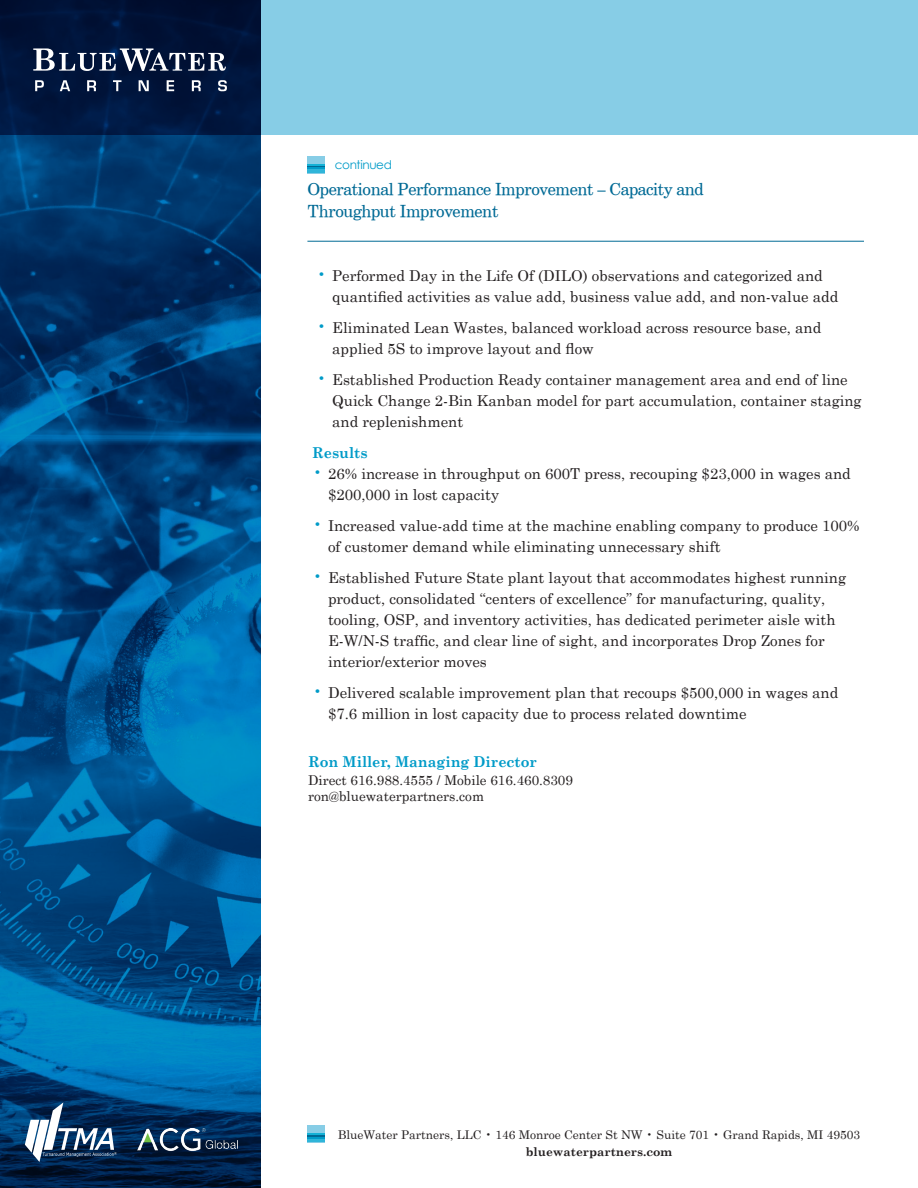
<style>
.page{position:relative;width:918px;height:1188px;background:#fff}
.page>*{position:absolute;margin:0;border:0;box-sizing:border-box;transform-origin:0 0}
.t1{font:16.5px/22.5px "Century Schoolbook BT";letter-spacing:-.02em;color:#006a95}
.t2{font:15px/21px "Century Schoolbook";color:#231f20}
.t3{font:700 15px "Century Schoolbook";color:#009bc8;scale:.96 1}
.t4{font:13.5px "Century Schoolbook";color:#231f20}
.t5{font:12px "Century Schoolbook";color:#231f20}
.t6{font:700 12px "Century Schoolbook";color:#231f20}
.t7{font:12px "Century Gothic";letter-spacing:-.03em;color:#009bc8}
.s1{font-size:18px;color:#009bc8}
</style>
<div class="page">
<svg style="left:0;top:135px;width:260px;height:1053px;background:#004c84"></svg>
<div style="left:260px;top:0;width:658px;height:135px;background:#87cde6"></div>
<div style="left:0;top:0;width:260px;height:135px;background:linear-gradient(to bottom,#000f32,#001943)"></div>
<hr style="left:307px;top:241px;width:557px;height:1px;background:#006a95">
<svg style="left:33px;top:48px;width:193px;height:23px"></svg>
<svg style="left:35px;top:80px;width:9px;height:11px"></svg>
<svg style="left:60px;top:80px;width:10px;height:11px"></svg>
<svg style="left:87px;top:80px;width:9px;height:11px"></svg>
<svg style="left:113px;top:80px;width:9px;height:11px"></svg>
<svg style="left:139px;top:80px;width:10px;height:11px"></svg>
<svg style="left:167px;top:80px;width:7px;height:11px"></svg>
<svg style="left:192px;top:80px;width:9px;height:11px"></svg>
<svg style="left:218px;top:80px;width:9px;height:11px"></svg>
<hr style="left:308px;top:1140px;width:17px;height:3px;background:#87cde6">
<hr style="left:308px;top:1138px;width:17px;height:3px;background:#2fb5d9">
<div style="left:308px;top:1126px;width:17px;height:7px;background:#87cde6"></div>
<svg style="left:308px;top:1133px;width:17px;height:5px"></svg>
<svg style="left:308px;top:172px;width:17px;height:2px"></svg>
<hr style="left:308px;top:169px;width:17px;height:3px;background:#2fb5d9">
<div style="left:308px;top:157px;width:17px;height:7px;background:#87cde6"></div>
<svg style="left:308px;top:164px;width:17px;height:5px"></svg>
<svg style="left:25px;top:1102px;width:91px;height:60px"></svg>
<img style="left:137px;top:1129px;width:101px;height:27px">
<p class="t7" style="left:335px;top:157px;width:59px">continued</p>
<p class="t1" style="left:307px;top:178px;width:398px">Operational Performance Improvement – Capacity and<br>Throughput Improvement</p>
<p class="t2" style="left:332px;top:265px;width:508px;text-indent:-16px"><span class="s1">•</span> Performed Day in the Life Of (DILO) observations and categorized and quantified activities as value add, business value add, and non-value add</p>
<p class="t2" style="left:332px;top:317px;width:491px;text-indent:-16px"><span class="s1">•</span> Eliminated Lean Wastes, balanced workload across resource base, and applied 5S to improve layout and flow</p>
<p class="t2" style="left:332px;top:369px;width:531px;text-indent:-16px"><span class="s1">•</span> Established Production Ready container management area and end of line<br>Quick Change 2-Bin Kanban model for part accumulation, container staging and replenishment</p>
<p class="t3" style="left:312px;top:444px;width:59px">Results</p>
<p class="t2" style="left:328px;top:463px;width:524px;text-indent:-16px"><span class="s1">•</span> 26% increase in throughput on 600T press, recouping $23,000 in wages and $200,000 in lost capacity</p>
<p class="t2" style="left:328px;top:515px;width:533px;text-indent:-16px"><span class="s1">•</span> Increased value-add time at the machine enabling company to produce 100% of customer demand while eliminating unnecessary shift</p>
<p class="t2" style="left:328px;top:567px;width:520px;text-indent:-16px"><span class="s1">•</span> Established Future State plant layout that accommodates highest running product, consolidated “centers of excellence” for manufacturing, quality, tooling, OSP, and inventory activities, has dedicated perimeter aisle with E-W/N-S traffic, and clear line of sight, and incorporates Drop Zones for interior/exterior moves</p>
<p class="t2" style="left:328px;top:682px;width:512px;text-indent:-16px"><span class="s1">•</span> Delivered scalable improvement plan that recoups $500,000 in wages and $7.6 million in lost capacity due to process related downtime</p>
<p class="t3" style="left:308px;top:753px;width:240px">Ron Miller, Managing Director</p>
<p class="t4" style="left:308px;top:772px;width:266px">Direct 616.988.4555 / Mobile 616.460.8309</p>
<p class="t4" style="left:308px;top:788px;width:177px">ron@bluewaterpartners.com</p>
<p class="t5" style="left:338px;top:1127px;width:524px">BlueWater Partners, LLC • 146 Monroe Center St NW • Suite 701 • Grand Rapids, MI 49503</p>
<p class="t6" style="left:526px;top:1145px;width:148px">bluewaterpartners.com</p>
</div>
